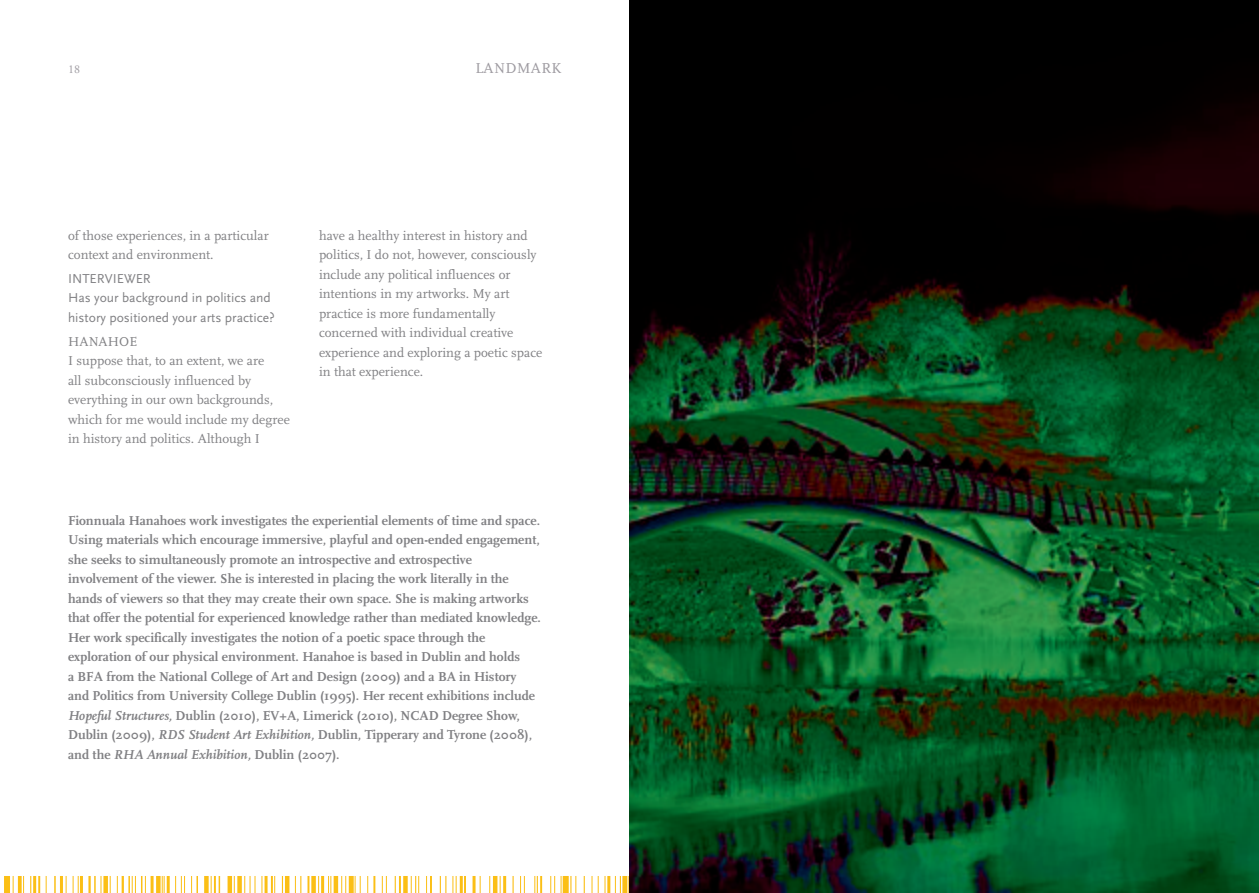
<style>
.page{position:relative;width:1259px;height:893px;background:#fff}
.page>*{position:absolute;margin:0;border:0;box-sizing:border-box;transform-origin:0 0}
.t1{font:15px "Scala";letter-spacing:.02em;color:#9d9aa0}
.t2{font:700 13.5px/19.5px "Scala";color:#808083}
.t3{font:13.5px/19.5px "Scala";color:#808083}
.t4{font:13.5px/19.5px "Scala Sans";color:#808083}
.t5{font:12px "Adobe Garamond Pro";color:#9d9aa0}
.s1{font-style:italic}
</style>
<div class="page">
<div style="left:4px;top:876px;width:6px;height:17px;background:#fbbf16"></div>
<svg style="left:18px;top:876px;width:4px;height:17px"></svg>
<hr style="left:60px;top:876px;width:3px;height:17px;background:#fbbf16">
<svg style="left:38px;top:876px;width:2px;height:17px"></svg>
<hr style="left:33px;top:876px;width:3px;height:17px;background:#fbbf16">
<svg style="left:46px;top:876px;width:1px;height:17px"></svg>
<svg style="left:23px;top:876px;width:1px;height:17px"></svg>
<svg style="left:66px;top:876px;width:1px;height:17px"></svg>
<div style="left:103px;top:876px;width:5px;height:17px;background:#fbbf16"></div>
<div style="left:204px;top:876px;width:5px;height:17px;background:#fbbf16"></div>
<div style="left:227px;top:876px;width:5px;height:17px;background:#fbbf16"></div>
<hr style="left:334px;top:876px;width:4px;height:17px;background:#fbbf16">
<svg style="left:13px;top:876px;width:1px;height:17px"></svg>
<svg style="left:30px;top:876px;width:1px;height:17px"></svg>
<svg style="left:54px;top:876px;width:2px;height:17px"></svg>
<svg style="left:73px;top:876px;width:6px;height:17px"></svg>
<hr style="left:80px;top:876px;width:3px;height:17px;background:#fbbf16">
<svg style="left:94px;top:876px;width:8px;height:17px"></svg>
<hr style="left:88px;top:876px;width:3px;height:17px;background:#fbbf16">
<svg style="left:110px;top:876px;width:1px;height:17px"></svg>
<hr style="left:151px;top:876px;width:3px;height:17px;background:#fbbf16">
<div style="left:156px;top:876px;width:5px;height:17px;background:#fbbf16"></div>
<hr style="left:285px;top:876px;width:4px;height:17px;background:#fbbf16">
<div style="left:237px;top:876px;width:5px;height:17px;background:#fbbf16"></div>
<svg style="left:211px;top:876px;width:9px;height:17px"></svg>
<svg style="left:234px;top:876px;width:1px;height:17px"></svg>
<svg style="left:117px;top:876px;width:29px;height:17px"></svg>
<svg style="left:162px;top:876px;width:3px;height:17px"></svg>
<hr style="left:167px;top:876px;width:3px;height:17px;background:#fbbf16">
<svg style="left:175px;top:876px;width:10px;height:17px"></svg>
<svg style="left:191px;top:876px;width:7px;height:17px"></svg>
<hr style="left:264px;top:876px;width:3px;height:17px;background:#fbbf16">
<svg style="left:282px;top:876px;width:1px;height:17px"></svg>
<svg style="left:271px;top:876px;width:4px;height:17px"></svg>
<svg style="left:244px;top:876px;width:18px;height:17px"></svg>
<svg style="left:295px;top:876px;width:6px;height:17px"></svg>
<hr style="left:321px;top:876px;width:3px;height:17px;background:#fbbf16">
<svg style="left:307px;top:876px;width:2px;height:17px"></svg>
<div style="left:311px;top:876px;width:5px;height:17px;background:#fbbf16"></div>
<svg style="left:318px;top:876px;width:1px;height:17px"></svg>
<svg style="left:328px;top:876px;width:3px;height:17px"></svg>
<div style="left:563px;top:876px;width:6px;height:17px;background:#fbbf16"></div>
<hr style="left:493px;top:876px;width:4px;height:17px;background:#fbbf16">
<hr style="left:472px;top:876px;width:3px;height:17px;background:#fbbf16">
<hr style="left:503px;top:876px;width:3px;height:17px;background:#fbbf16">
<div style="left:403px;top:876px;width:5px;height:17px;background:#fbbf16"></div>
<svg style="left:464px;top:876px;width:2px;height:17px"></svg>
<hr style="left:460px;top:876px;width:3px;height:17px;background:#fbbf16">
<svg style="left:480px;top:876px;width:1px;height:17px"></svg>
<svg style="left:500px;top:876px;width:1px;height:17px"></svg>
<svg style="left:512px;top:876px;width:1px;height:17px"></svg>
<svg style="left:520px;top:876px;width:5px;height:17px"></svg>
<svg style="left:489px;top:876px;width:1px;height:17px"></svg>
<div style="left:349px;top:876px;width:5px;height:17px;background:#fbbf16"></div>
<svg style="left:341px;top:876px;width:5px;height:17px"></svg>
<svg style="left:355px;top:876px;width:6px;height:17px"></svg>
<svg style="left:584px;top:876px;width:1px;height:17px"></svg>
<svg style="left:628px;top:876px;width:1px;height:17px"></svg>
<hr style="left:607px;top:876px;width:3px;height:17px;background:#fbbf16">
<div style="left:622px;top:876px;width:5px;height:17px;background:#fbbf16"></div>
<svg style="left:615px;top:876px;width:6px;height:17px"></svg>
<svg style="left:605px;top:876px;width:1px;height:17px"></svg>
<svg style="left:598px;top:876px;width:1px;height:17px"></svg>
<svg style="left:591px;top:876px;width:1px;height:17px"></svg>
<svg style="left:570px;top:876px;width:6px;height:17px"></svg>
<svg style="left:561px;top:876px;width:1px;height:17px"></svg>
<svg style="left:534px;top:876px;width:8px;height:17px"></svg>
<svg style="left:550px;top:876px;width:5px;height:17px"></svg>
<svg style="left:440px;top:876px;width:6px;height:17px"></svg>
<svg style="left:367px;top:876px;width:8px;height:17px"></svg>
<svg style="left:395px;top:876px;width:6px;height:17px"></svg>
<svg style="left:452px;top:876px;width:5px;height:17px"></svg>
<svg style="left:426px;top:876px;width:6px;height:17px"></svg>
<svg style="left:411px;top:876px;width:8px;height:17px"></svg>
<svg style="left:382px;top:876px;width:5px;height:17px"></svg>
<img style="left:629px;top:0;width:629px;height:893px">
<p class="t5" style="left:68px;top:62px;width:14px">18</p>
<p class="t1" style="left:475px;top:60px;width:88px">LANDMARK</p>
<p class="t3" style="left:68px;top:226px;width:202px">of those experiences, in a particular context and environment.</p>
<p class="t4" style="left:68px;top:269px;width:208px">INTERVIEWER<br>Has your background in politics and history positioned your arts practice?</p>
<p class="t3" style="left:68px;top:332px;width:223px">HANAHOE<br>I suppose that, to an extent, we are<br>all subconsciously influenced by everything in our own backgrounds, which for me would include my degree in history and politics. Although I</p>
<p class="t3" style="left:319px;top:226px;width:225px">have a healthy interest in history and politics, I do not, however, consciously include any political influences or intentions in my artworks. My art practice is more fundamentally concerned with individual creative experience and exploring a poetic space in that experience.</p>
<p class="t2" style="left:68px;top:511px;width:474px">Fionnuala Hanahoes work investigates the experiential elements of time and space.<br>Using materials which encourage immersive, playful and open-ended engagement, she seeks to simultaneously promote an introspective and extrospective involvement of the viewer. She is interested in placing the work literally in the hands of viewers so that they may create their own space. She is making artworks that offer the potential for experienced knowledge rather than mediated knowledge.<br>Her work specifically investigates the notion of a poetic space through the exploration of our physical environment. Hanahoe is based in Dublin and holds<br>a BFA from the National College of Art and Design (2009) and a BA in History and Politics from University College Dublin (1995). Her recent exhibitions include <span class="s1">Hopeful Structures,</span> Dublin (2010), EV+A, Limerick (2010), NCAD Degree Show, Dublin (2009), <span class="s1">RDS Student Art Exhibition,</span> Dublin, Tipperary and Tyrone (2008), and the <span class="s1">RHA Annual Exhibition,</span> Dublin (2007).</p>
</div>
